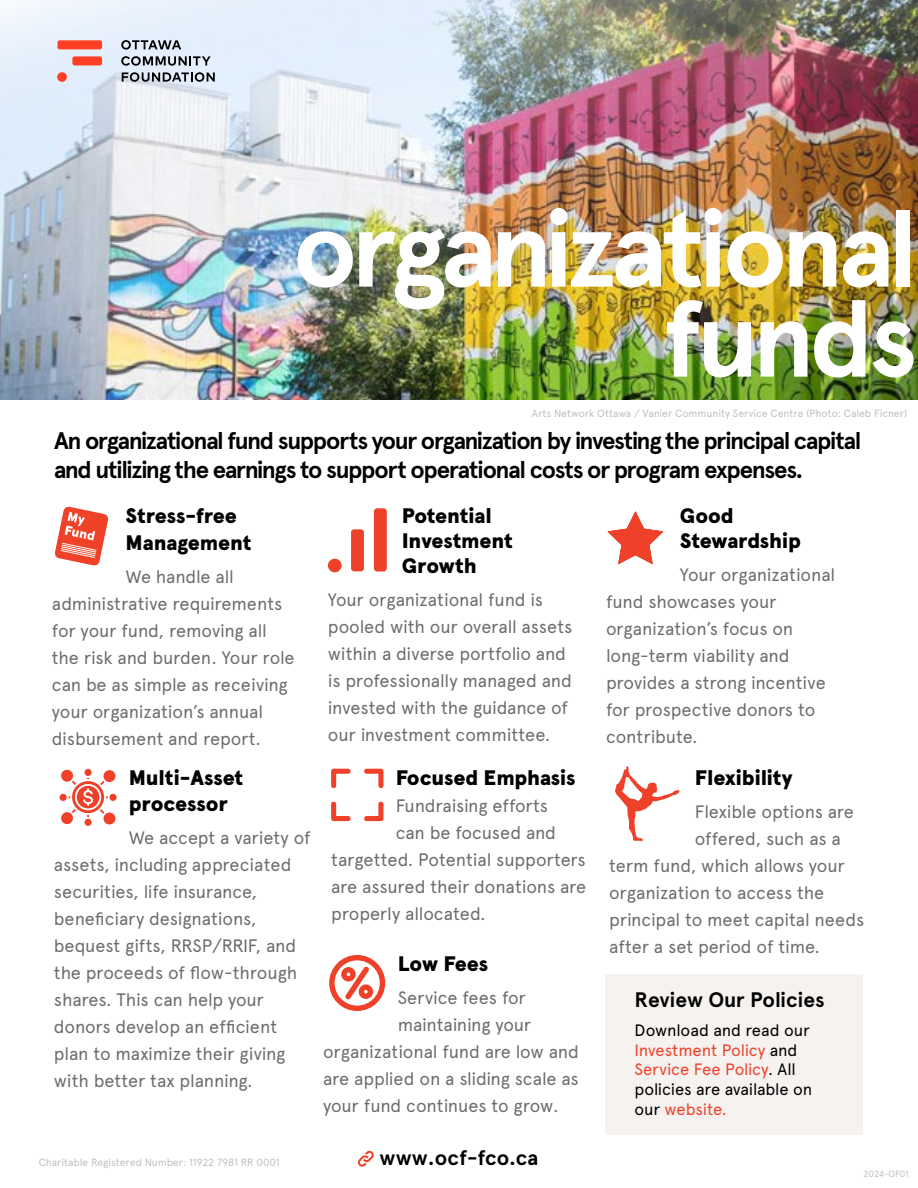
<style>
.page{position:relative;width:918px;height:1188px;background:#fff}
.page>*{position:absolute;margin:0;border:0;box-sizing:border-box;transform-origin:0 0}
.t1{font:700 108px/90px "Apercu Pro";letter-spacing:-.055em;color:#fff;text-align:right}
.t2{font:700 24px/28.8px "Apercu Pro";letter-spacing:-.055em;color:#000}
.t3{font:900 21px/25.2px "Apercu Pro";letter-spacing:-.005em;color:#000}
.t4{font:700 21px "Apercu Pro";color:#000}
.t5{font:18px/27px "Apercu Pro";letter-spacing:-.01em;color:#6f6c6b}
.t6{font:16.5px/19.8px "Apercu Pro";letter-spacing:-.01em;color:#000}
.t7{font:10.5px "Apercu Pro";letter-spacing:-.01em;color:#c0c0be}
.t8{font:9px "Apercu Pro";letter-spacing:-.02em;color:#c0c0be}
.s1{color:#ef4129}
</style>
<div class="page">
<img style="left:0;top:0;width:918px;height:400px">
<svg style="left:57px;top:40px;width:45px;height:9px"></svg>
<svg style="left:72px;top:56px;width:30px;height:9px"></svg>
<div style="left:57px;top:72px;width:10px;height:10px;background:#ff3f23;border-radius:50%"></div>
<svg style="left:121px;top:40px;width:60px;height:10px"></svg>
<svg style="left:121px;top:56px;width:90px;height:10px"></svg>
<svg style="left:122px;top:72px;width:93px;height:10px"></svg>
<svg style="left:329px;top:955px;width:56px;height:56px"></svg>
<svg style="left:615px;top:766px;width:65px;height:75px"></svg>
<svg style="left:374px;top:508px;width:13px;height:64px"></svg>
<svg style="left:351px;top:529px;width:13px;height:42px"></svg>
<div style="left:328px;top:559px;width:14px;height:13px;background:#ef4129;border-radius:50%"></div>
<svg style="left:608px;top:511px;width:55px;height:53px"></svg>
<svg style="left:54px;top:506px;width:55px;height:59px"></svg>
<div style="left:605px;top:974px;width:258px;height:161px;background:#f5f2f0"></div>
<svg style="left:358px;top:1151px;width:16px;height:16px"></svg>
<svg style="left:60px;top:769px;width:57px;height:57px"></svg>
<svg style="left:331px;top:769px;width:20px;height:19px"></svg>
<svg style="left:364px;top:802px;width:19px;height:19px"></svg>
<svg style="left:331px;top:802px;width:20px;height:19px"></svg>
<svg style="left:364px;top:769px;width:19px;height:19px"></svg>
<h1 class="t1" style="left:293px;top:196px;width:627px">organizational funds</h1>
<p class="t7" style="left:532px;top:406px;width:377px">Arts Network Ottawa / Vanier Community Service Centre (Photo: Caleb Ficner)</p>
<h2 class="t2" style="left:54px;top:425px;width:809px">An organizational fund supports your organization by investing the principal capital and utilizing the earnings to support operational costs or program expenses.</h2>
<p class="t3" style="left:126px;top:500px;width:128px;line-height:27px">Stress-free<br>Management</p>
<p class="t5" style="left:52px;top:561px;width:244px;text-indent:74px">We handle all administrative requirements for your fund, removing all the risk and burden. Your role can be as simple as receiving your organization’s annual disbursement and report.</p>
<p class="t3" style="left:129px;top:764px;width:116px">Multi-Asset processor</p>
<p class="t5" style="left:54px;top:822px;width:258px;text-indent:75px">We accept a variety of assets, including appreciated securities, life insurance, beneficiary designations, bequest gifts, RRSP/RRIF, and the proceeds of flow-through shares. This can help your donors develop an efficient plan to maximize their giving with better tax planning.</p>
<p class="t3" style="left:402px;top:501px;width:113px">Potential<br>Investment<br>Growth</p>
<p class="t5" style="left:328px;top:585px;width:246px">Your organizational fund is pooled with our overall assets within a diverse portfolio and is professionally managed and invested with the guidance of our investment committee.</p>
<p class="t3" style="left:396px;top:764px;width:181px">Focused Emphasis</p>
<p class="t5" style="left:396px;top:791px;width:154px">Fundraising efforts</p>
<p class="t5" style="left:396px;top:818px;width:162px">can be focused and</p>
<p class="t5" style="left:331px;top:845px;width:256px">targetted. Potential supporters</p>
<p class="t5" style="left:331px;top:872px;width:257px">are assured their donations are</p>
<p class="t5" style="left:331px;top:899px;width:156px">properly allocated.</p>
<p class="t3" style="left:398px;top:950px;width:92px">Low Fees</p>
<p class="t5" style="left:398px;top:983px;width:130px">Service fees for</p>
<p class="t5" style="left:398px;top:1010px;width:135px">maintaining your</p>
<p class="t5" style="left:323px;top:1037px;width:257px">organizational fund are low and</p>
<p class="t5" style="left:323px;top:1064px;width:257px">are applied on a sliding scale as</p>
<p class="t5" style="left:323px;top:1091px;width:237px">your fund continues to grow.</p>
<p class="t7" style="left:39px;top:1154px;width:243px">Charitable Registered Number: 11922 7981 RR 0001</p>
<p class="t4" style="left:380px;top:1142px;width:160px">www.ocf-fco.ca</p>
<p class="t3" style="left:680px;top:501px;width:123px">Good<br>Stewardship</p>
<p class="t5" style="left:606px;top:559px;width:231px;text-indent:74px">Your organizational fund showcases your organization’s focus on long-term viability and provides a strong incentive for prospective donors to contribute.</p>
<p class="t3" style="left:695px;top:764px;width:99px">Flexibility</p>
<p class="t5" style="left:695px;top:797px;width:161px">Flexible options are</p>
<p class="t5" style="left:695px;top:824px;width:148px">offered, such as a</p>
<p class="t5" style="left:609px;top:851px;width:237px">term fund, which allows your</p>
<p class="t5" style="left:609px;top:878px;width:216px">organization to access the</p>
<p class="t5" style="left:609px;top:905px;width:257px">principal to meet capital needs</p>
<p class="t5" style="left:609px;top:932px;width:212px">after a set period of time.</p>
<p class="t4" style="left:635px;top:984px;width:192px">Review Our Policies</p>
<p class="t6" style="left:635px;top:1019px;width:179px">Download and read our<br><span class="s1">Investment Policy</span> and<br><span class="s1">Service Fee Policy</span>. All policies are available on our <span class="s1">website.</span></p>
<p class="t8" style="left:864px;top:1167px;width:47px">2024-OF01</p>
</div>
